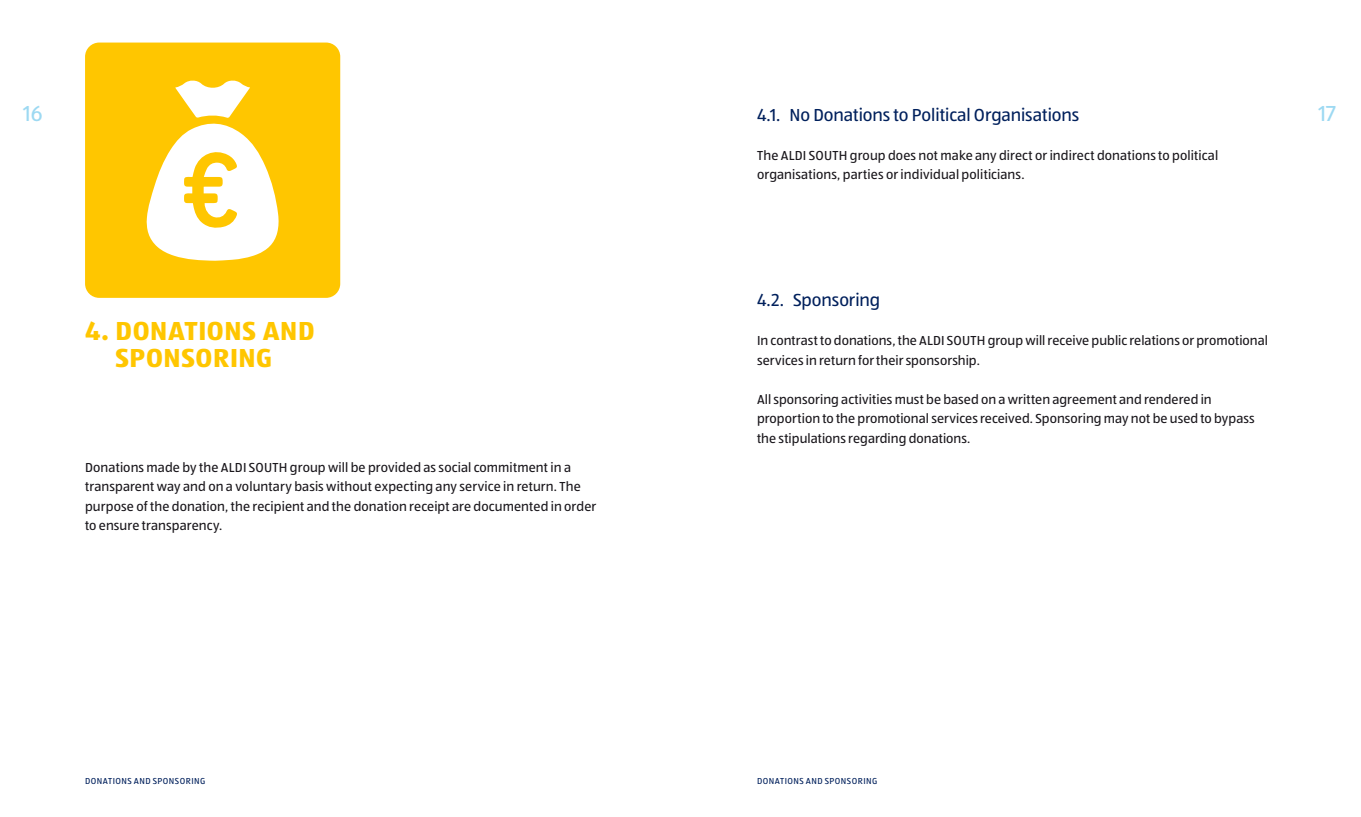
<style>
.page{position:relative;width:1361px;height:817px;background:#fff}
.page>*{position:absolute;margin:0;border:0;box-sizing:border-box;transform-origin:0 0}
.t1{font:700 27px/27px "ALDISUEDOT";letter-spacing:.025em;color:#ffc600;text-align:center}
.t2{font:22.5px "ALDISUEDOT";color:#9dd9f2}
.t3{font:18px "ALDISUEDOT";letter-spacing:-.005em;color:#00205c}
.t4{font:13.5px/19.5px "ALDISUEDOT";letter-spacing:.005em;color:#1a171c}
.t5{font:9px "ALDISUEDOT";letter-spacing:.05em;color:#00205c}
</style>
<div class="page">
<div style="left:85px;top:43px;width:255px;height:255px;background:#ffc600;border-radius:14px"></div>
<svg style="left:146px;top:80px;width:133px;height:181px"></svg>
<h2 class="t2" style="left:23px;top:98px;width:21px">16</h2>
<h1 class="t1" style="left:85px;top:316px;width:231px">4. DONATIONS AND<br>SPONSORING</h1>
<p class="t4" style="left:85px;top:457px;width:513px">Donations made by the ALDI SOUTH group will be provided as social commitment in a transparent way and on a voluntary basis without expecting any service in return. The purpose of the donation, the recipient and the donation receipt are documented in order to ensure transparency.</p>
<h3 class="t3" style="left:757px;top:103px;width:324px">4.1. No Donations to Political Organisations</h3>
<p class="t4" style="left:757px;top:145px;width:463px">The ALDI SOUTH group does not make any direct or indirect donations to political organisations, parties or individual politicians.</p>
<h3 class="t3" style="left:757px;top:288px;width:125px">4.2. Sponsoring</h3>
<p class="t4" style="left:757px;top:330px;width:512px">In contrast to donations, the ALDI SOUTH group will receive public relations or promotional services in return for their sponsorship.</p>
<p class="t4" style="left:757px;top:389px;width:499px">All sponsoring activities must be based on a written agreement and rendered in proportion to the promotional services received. Sponsoring may not be used to bypass the stipulations regarding donations.</p>
<h2 class="t2" style="left:1318px;top:98px;width:19px">17</h2>
<p class="t5" style="left:85px;top:775px;width:122px">DONATIONS AND SPONSORING</p>
<p class="t5" style="left:757px;top:775px;width:122px">DONATIONS AND SPONSORING</p>
</div>
